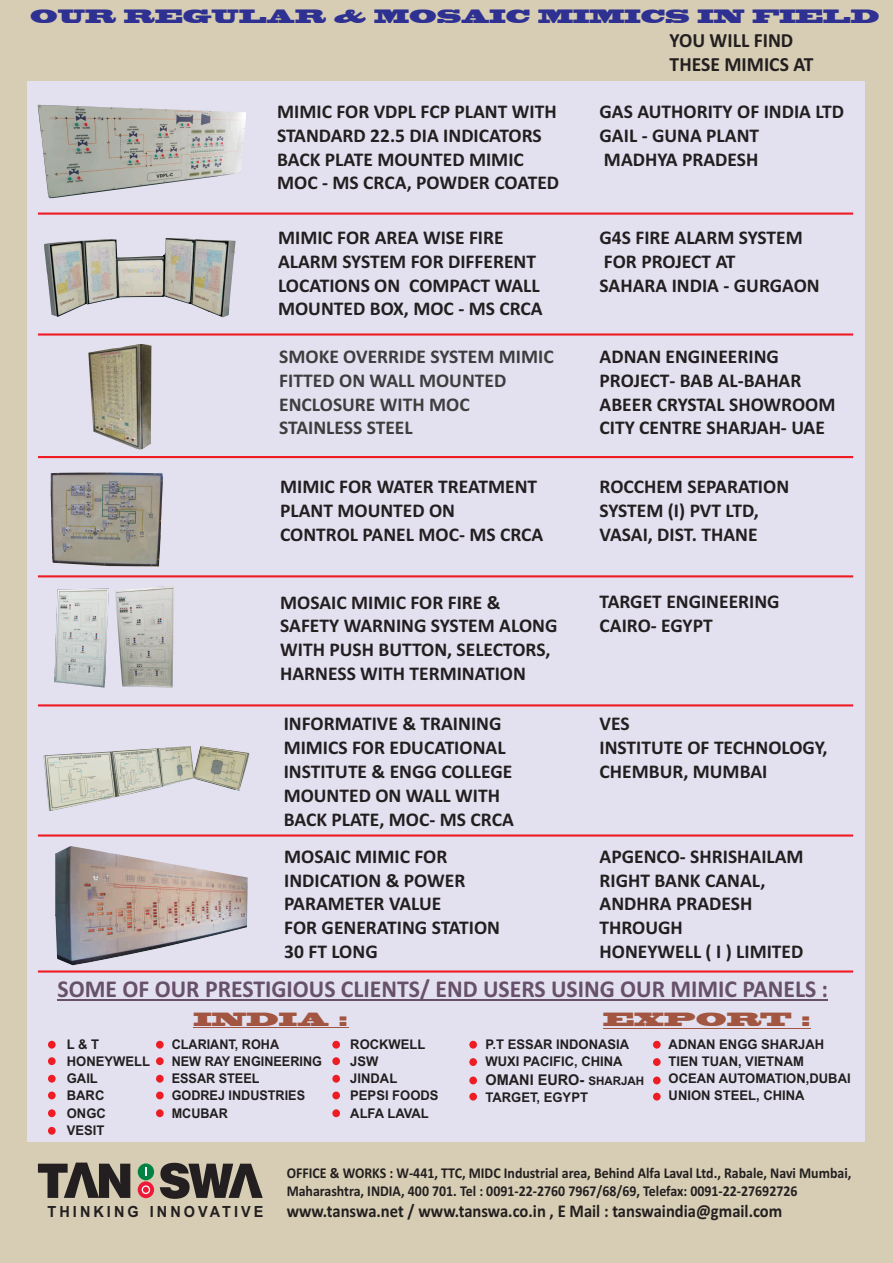
<style>
.page{position:relative;width:893px;height:1263px;background:#d6cdb4}
.page>*{position:absolute;margin:0;border:0;box-sizing:border-box;transform-origin:0 0}
.t1{font:700 24.45px "Calibri";color:#67506a}
.t2{font:700 20.25px/24.6px "Calibri";color:#231f20}
.t3{font:700 19.5px/23.9px "Calibri";color:#231f20}
.t4{font:700 19.5px/23.9px "Calibri";color:#3e3e3f}
.t5{font:700 18px "Calibri";color:#231f20;scale:.92 1}
.t6{font:700 18px "Blackoak Std";color:#2e3092;scale:.86 1}
.t7{font:700 17.85px "Blackoak Std";color:#a25641}
.t8{font:700 15.3px "Arial";letter-spacing:.21em;color:#231f20;scale:.94 1}
.t9{font:700 15.15px/18.5px "Calibri";color:#231f20;scale:.92 1}
.t10{font:700 14.85px "Arial";color:#231f20}
.t11{font:700 13.35px/17.2px "Arial";color:#231f20}
.t12{font:700 13.35px/17.2px "Arial";color:#231f20;scale:.94 1}
.s1{font-size:11.85px}
</style>
<div class="page">
<div style="left:27px;top:81px;width:837px;height:1060px;background:#e3e1f0"></div>
<img style="left:44px;top:238px;width:192px;height:79px">
<img style="left:50px;top:473px;width:113px;height:95px">
<img style="left:54px;top:588px;width:55px;height:100px">
<img style="left:88px;top:344px;width:63px;height:106px">
<img style="left:55px;top:846px;width:193px;height:119px">
<img style="left:115px;top:577px;width:64px;height:110px">
<img style="left:38px;top:105px;width:208px;height:93px">
<img style="left:43px;top:746px;width:206px;height:65px">
<hr style="left:38px;top:970px;width:815px;height:2px;background:#ee1d23">
<svg style="left:160px;top:1163px;width:103px;height:36px"></svg>
<svg style="left:38px;top:1162px;width:92px;height:36px"></svg>
<div style="left:138px;top:1181px;width:16px;height:17px;background:#ed1a3a;border-radius:50%"></div>
<svg style="left:142px;top:1185px;width:8px;height:9px"></svg>
<div style="left:138px;top:1163px;width:16px;height:17px;background:#008343;border-radius:50%"></div>
<svg style="left:145px;top:1168px;width:2px;height:8px"></svg>
<hr style="left:38px;top:834px;width:815px;height:2px;background:#ee1d23">
<hr style="left:38px;top:704px;width:815px;height:2px;background:#ee1d23">
<hr style="left:38px;top:575px;width:815px;height:2px;background:#ee1d23">
<hr style="left:38px;top:333px;width:815px;height:3px;background:#ee1d23">
<hr style="left:38px;top:456px;width:815px;height:2px;background:#ee1d23">
<hr style="left:38px;top:213px;width:815px;height:2px;background:#ee1d23">
<hr style="left:603px;top:1028px;width:208px;height:1px;background:#a25641">
<hr style="left:193px;top:1027px;width:155px;height:1px;background:#a25641">
<hr style="left:58px;top:999px;width:770px;height:1px;background:#67506a">
<div style="left:48px;top:1041px;width:8px;height:7px;background:#ee1d23;border-radius:50%"></div>
<div style="left:48px;top:1057px;width:8px;height:8px;background:#ee1d23;border-radius:50%"></div>
<div style="left:48px;top:1075px;width:8px;height:8px;background:#ee1d23;border-radius:50%"></div>
<div style="left:48px;top:1091px;width:8px;height:8px;background:#ee1d23;border-radius:50%"></div>
<div style="left:48px;top:1109px;width:8px;height:8px;background:#ee1d23;border-radius:50%"></div>
<div style="left:48px;top:1127px;width:8px;height:8px;background:#ee1d23;border-radius:50%"></div>
<div style="left:156px;top:1041px;width:8px;height:7px;background:#ee1d23;border-radius:50%"></div>
<div style="left:156px;top:1057px;width:8px;height:8px;background:#ee1d23;border-radius:50%"></div>
<div style="left:156px;top:1075px;width:8px;height:8px;background:#ee1d23;border-radius:50%"></div>
<div style="left:156px;top:1091px;width:8px;height:8px;background:#ee1d23;border-radius:50%"></div>
<div style="left:156px;top:1109px;width:8px;height:8px;background:#ee1d23;border-radius:50%"></div>
<div style="left:332px;top:1041px;width:8px;height:7px;background:#ee1d23;border-radius:50%"></div>
<div style="left:332px;top:1057px;width:8px;height:8px;background:#ee1d23;border-radius:50%"></div>
<div style="left:332px;top:1075px;width:8px;height:8px;background:#ee1d23;border-radius:50%"></div>
<div style="left:332px;top:1091px;width:8px;height:8px;background:#ee1d23;border-radius:50%"></div>
<div style="left:332px;top:1109px;width:8px;height:8px;background:#ee1d23;border-radius:50%"></div>
<div style="left:469px;top:1041px;width:8px;height:7px;background:#ee1d23;border-radius:50%"></div>
<div style="left:469px;top:1058px;width:8px;height:8px;background:#ee1d23;border-radius:50%"></div>
<div style="left:469px;top:1076px;width:8px;height:8px;background:#ee1d23;border-radius:50%"></div>
<div style="left:469px;top:1093px;width:8px;height:7px;background:#ee1d23;border-radius:50%"></div>
<div style="left:653px;top:1041px;width:8px;height:7px;background:#ee1d23;border-radius:50%"></div>
<div style="left:653px;top:1058px;width:8px;height:8px;background:#ee1d23;border-radius:50%"></div>
<div style="left:653px;top:1076px;width:8px;height:8px;background:#ee1d23;border-radius:50%"></div>
<div style="left:653px;top:1093px;width:8px;height:7px;background:#ee1d23;border-radius:50%"></div>
<p class="t6" style="left:30px;top:10px;width:989px">OUR REGULAR &amp; MOSAIC MIMICS IN FIELD</p>
<p class="t2" style="left:670px;top:29px;width:145px">YOU WILL FIND<br>THESE MIMICS AT</p>
<p class="t3" style="left:277px;top:101px;width:284px">MIMIC FOR VDPL FCP PLANT WITH<br>STANDARD 22.5 DIA INDICATORS<br>BACK PLATE MOUNTED MIMIC<br>MOC - MS CRCA, POWDER COATED</p>
<p class="t3" style="left:278px;top:227px;width:266px">MIMIC FOR AREA WISE FIRE<br>ALARM SYSTEM FOR DIFFERENT<br>LOCATIONS ON COMPACT WALL<br>MOUNTED BOX, MOC - MS CRCA</p>
<p class="t4" style="left:279px;top:346px;width:276px">SMOKE OVERRIDE SYSTEM MIMIC<br>FITTED ON WALL MOUNTED<br>ENCLOSURE WITH MOC<br>STAINLESS STEEL</p>
<p class="t3" style="left:280px;top:476px;width:265px">MIMIC FOR WATER TREATMENT<br>PLANT MOUNTED ON<br>CONTROL PANEL MOC- MS CRCA</p>
<p class="t3" style="left:280px;top:592px;width:279px">MOSAIC MIMIC FOR FIRE &amp;<br>SAFETY WARNING SYSTEM ALONG<br>WITH PUSH BUTTON, SELECTORS,<br>HARNESS WITH TERMINATION</p>
<p class="t3" style="left:284px;top:713px;width:232px">INFORMATIVE &amp; TRAINING<br>MIMICS FOR EDUCATIONAL<br>INSTITUTE &amp; ENGG COLLEGE<br>MOUNTED ON WALL WITH<br>BACK PLATE, MOC- MS CRCA</p>
<p class="t3" style="left:284px;top:846px;width:217px">MOSAIC MIMIC FOR<br>INDICATION &amp; POWER<br>PARAMETER VALUE<br>FOR GENERATING STATION<br>30 FT LONG</p>
<p class="t3" style="left:600px;top:101px;width:246px">GAS AUTHORITY OF INDIA LTD<br>GAIL - GUNA PLANT<br>MADHYA PRADESH</p>
<p class="t3" style="left:600px;top:227px;width:222px">G4S FIRE ALARM SYSTEM<br>FOR PROJECT AT<br>SAHARA INDIA - GURGAON</p>
<p class="t3" style="left:600px;top:346px;width:237px">ADNAN ENGINEERING<br>PROJECT- BAB AL-BAHAR<br>ABEER CRYSTAL SHOWROOM<br>CITY CENTRE SHARJAH- UAE</p>
<p class="t3" style="left:600px;top:476px;width:191px">ROCCHEM SEPARATION<br>SYSTEM (I) PVT LTD,<br>VASAI, DIST. THANE</p>
<p class="t3" style="left:600px;top:591px;width:182px">TARGET ENGINEERING<br>CAIRO- EGYPT</p>
<p class="t3" style="left:600px;top:713px;width:230px">VES<br>INSTITUTE OF TECHNOLOGY,<br>CHEMBUR, MUMBAI</p>
<p class="t3" style="left:600px;top:846px;width:206px">APGENCO- SHRISHAILAM<br>RIGHT BANK CANAL,<br>ANDHRA PRADESH<br>THROUGH<br>HONEYWELL ( I ) LIMITED</p>
<p class="t1" style="left:58px;top:978px;width:772px">SOME OF OUR PRESTIGIOUS CLIENTS/ END USERS USING OUR MIMIC PANELS :</p>
<p class="t7" style="left:193px;top:1012px;width:157px">INDIA :</p>
<p class="t11" style="left:67px;top:1037px;width:85px">L &amp; T<br>HONEYWELL<br>GAIL<br>BARC<br>ONGC<br>VESIT</p>
<p class="t12" style="left:172px;top:1037px;width:161px">CLARIANT, ROHA<br>NEW RAY ENGINEERING<br>ESSAR STEEL<br>GODREJ INDUSTRIES<br>MCUBAR</p>
<p class="t11" style="left:350px;top:1037px;width:90px">ROCKWELL<br>JSW<br>JINDAL<br>PEPSI FOODS<br>ALFA LAVAL</p>
<p class="t7" style="left:603px;top:1013px;width:209px">EXPORT :</p>
<p class="t11" style="left:669px;top:1037px;width:184px">ADNAN ENGG SHARJAH<br>TIEN TUAN, VIETNAM<br>OCEAN AUTOMATION,DUBAI<br>UNION STEEL, CHINA</p>
<p class="t11" style="left:485px;top:1037px;width:145px">P.T ESSAR INDONASIA<br>WUXI PACIFIC, CHINA</p>
<p class="t10" style="left:485px;top:1074px;width:160px">OMANI EURO- <span class="s1">SHARJAH</span></p>
<p class="t11" style="left:485px;top:1090px;width:104px">TARGET, EGYPT</p>
<p class="t9" style="left:287px;top:1165px;width:615px">OFFICE &amp; WORKS : W-441, TTC, MIDC Industrial area, Behind Alfa Laval Ltd., Rabale, Navi Mumbai,<br>Maharashtra, INDIA, 400 701. Tel : 0091-22-2760 7967/68/69, Telefax: 0091-22-27692726</p>
<p class="t8" style="left:48px;top:1206px;width:231px">THINKING INNOVATIVE</p>
<p class="t5" style="left:287px;top:1204px;width:540px">www.tanswa.net / www.tanswa.co.in , E Mail : tanswaindia@gmail.com</p>
</div>
